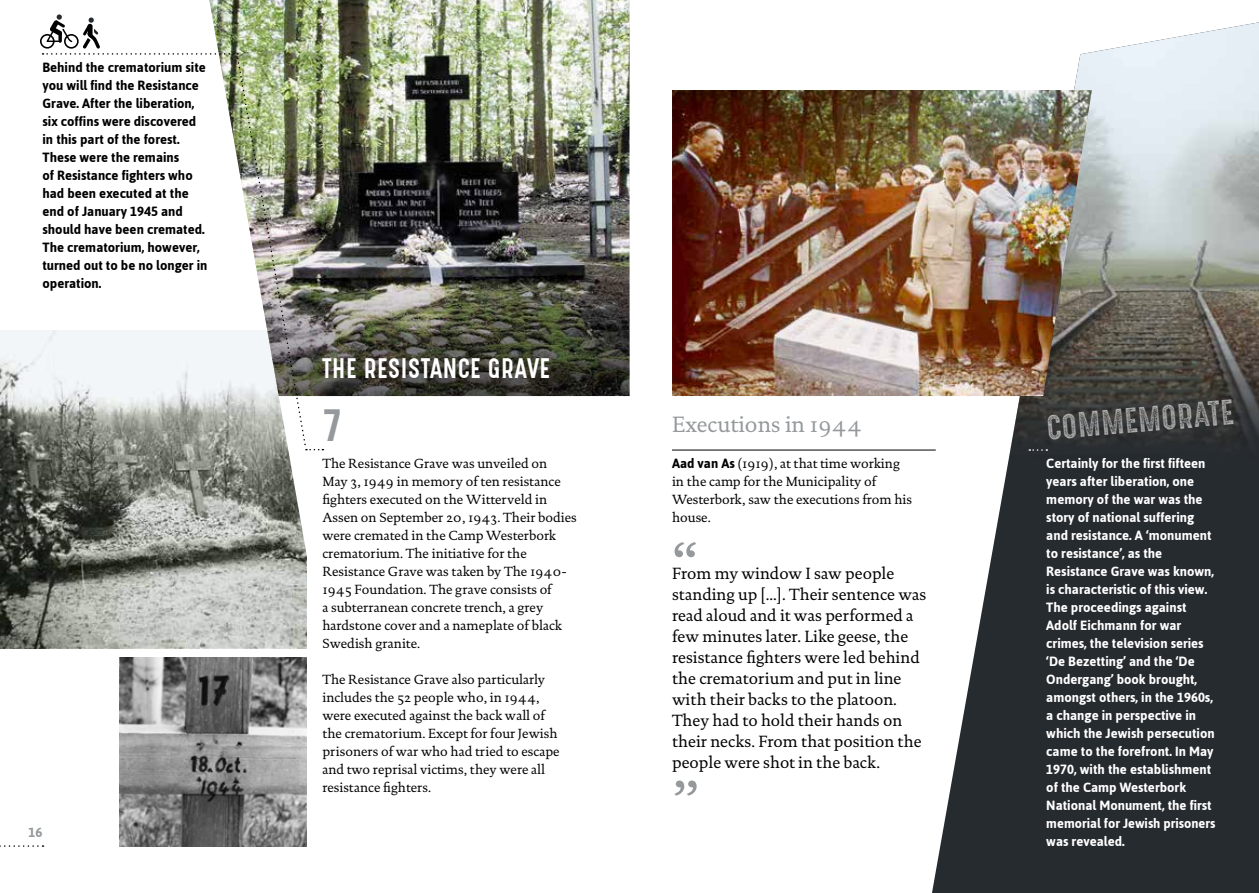
<style>
.page{position:relative;width:1259px;height:893px;background:#fff}
.page>*{position:absolute;margin:0;border:0;box-sizing:border-box;transform-origin:0 0}
.t1{font:60px "DTL Documenta SP Regular";color:#95999b}
.t2{font:38.4px "Gotcha Gothic";color:#95999b}
.t3{font:30px "Gotcha Gothic Stamp";color:#b3b2b2}
.t4{font:24px "Gotcha Gothic";letter-spacing:.03em;color:#fff}
.t5{font:22.5px "DTL Documenta SP Regular";color:#95999b}
.t6{font:16.5px/21px "DTL Documenta SP Regular";color:#000}
.t7{font:700 15px/18px "Jaldi";color:#fff}
.t8{font:700 15px/18px "Jaldi";color:#000}
.t9{font:700 15px "Jaldi";color:#95999b}
.t10{font:13.5px/18px "DTL Documenta SP Regular";color:#000}
.s1{font-family:"Jaldi";font-weight:700;font-size:15px}
</style>
<div class="page">
<svg style="left:932px;top:449px;width:327px;height:444px;background:#3c4145"></svg>
<img style="left:949px;top:22px;width:310px;height:536px">
<svg style="left:0;top:330px;width:306px;height:318px;background:#8b8e87"></svg>
<svg style="left:242px;top:396px;width:372px;height:208px"></svg>
<img style="left:209px;top:0;width:420px;height:396px">
<hr style="left:672px;top:450px;width:263px;height:1px;background:#000">
<svg style="left:1029px;top:449px;width:18px;height:2px"></svg>
<img style="left:119px;top:657px;width:187px;height:189px">
<img style="left:672px;top:90px;width:420px;height:306px">
<img style="left:40px;top:14px;width:283px;height:436px">
<svg style="left:0;top:845px;width:44px;height:2px"></svg>
<p class="t8" style="left:43px;top:58px;width:166px">Behind the crematorium site you will find the Resistance<br>Grave. After the liberation, six coffins were discovered in this part of the forest.<br>These were the remains<br>of Resistance fighters who had been executed at the end of January 1945 and should have been cremated.<br>The crematorium, however, turned out to be no longer in operation.</p>
<p class="t9" style="left:29px;top:823px;width:15px">16</p>
<h3 class="t4" style="left:322px;top:350px;width:229px">THE RESISTANCE GRAVE</h3>
<h2 class="t2" style="left:322px;top:396px;width:22px">7</h2>
<p class="t10" style="left:322px;top:454px;width:256px">The Resistance Grave was unveiled on<br>May 3, 1949 in memory of ten resistance fighters executed on the Witterveld in Assen on September 20, 1943. Their bodies were cremated in the Camp Westerbork crematorium. The initiative for the Resistance Grave was taken by The 1940- 1945 Foundation. The grave consists of<br>a subterranean concrete trench, a grey hardstone cover and a nameplate of black Swedish granite.</p>
<p class="t10" style="left:322px;top:670px;width:239px">The Resistance Grave also particularly includes the 52 people who, in 1944, were executed against the back wall of the crematorium. Except for four Jewish prisoners of war who had tried to escape and two reprisal victims, they were all resistance fighters.</p>
<h3 class="t5" style="left:672px;top:411px;width:191px">Executions in 1944</h3>
<p class="t10" style="left:672px;top:454px;width:242px"><span class="s1">Aad van As</span> (1919), at that time working in the camp for the Municipality of<br>Westerbork, saw the executions from his house.</p>
<h1 class="t1" style="left:672px;top:532px;width:28px">‘‘</h1>
<p class="t6" style="left:672px;top:563px;width:256px">From my window I saw people standing up [...]. Their sentence was read aloud and it was performed a few minutes later. Like geese, the resistance fighters were led behind the crematorium and put in line with their backs to the platoon.<br>They had to hold their hands on their necks. From that position the people were shot in the back.</p>
<h1 class="t1" style="left:672px;top:771px;width:29px">’’</h1>
<h3 class="t3" style="left:1045px;top:405px;width:188px;rotate:-5deg">COMMEMORATE</h3>
<p class="t7" style="left:1046px;top:454px;width:171px">Certainly for the first fifteen years after liberation, one memory of the war was the story of national suffering and resistance. A ‘monument to resistance’, as the<br>Resistance Grave was known, is characteristic of this view.<br>The proceedings against<br>Adolf Eichmann for war crimes, the television series ‘De Bezetting’ and the ‘De<br>Ondergang’ book brought, amongst others, in the 1960s, a change in perspective in which the Jewish persecution came to the forefront. In May<br>1970, with the establishment of the Camp Westerbork<br>National Monument, the first memorial for Jewish prisoners was revealed.</p>
</div>
